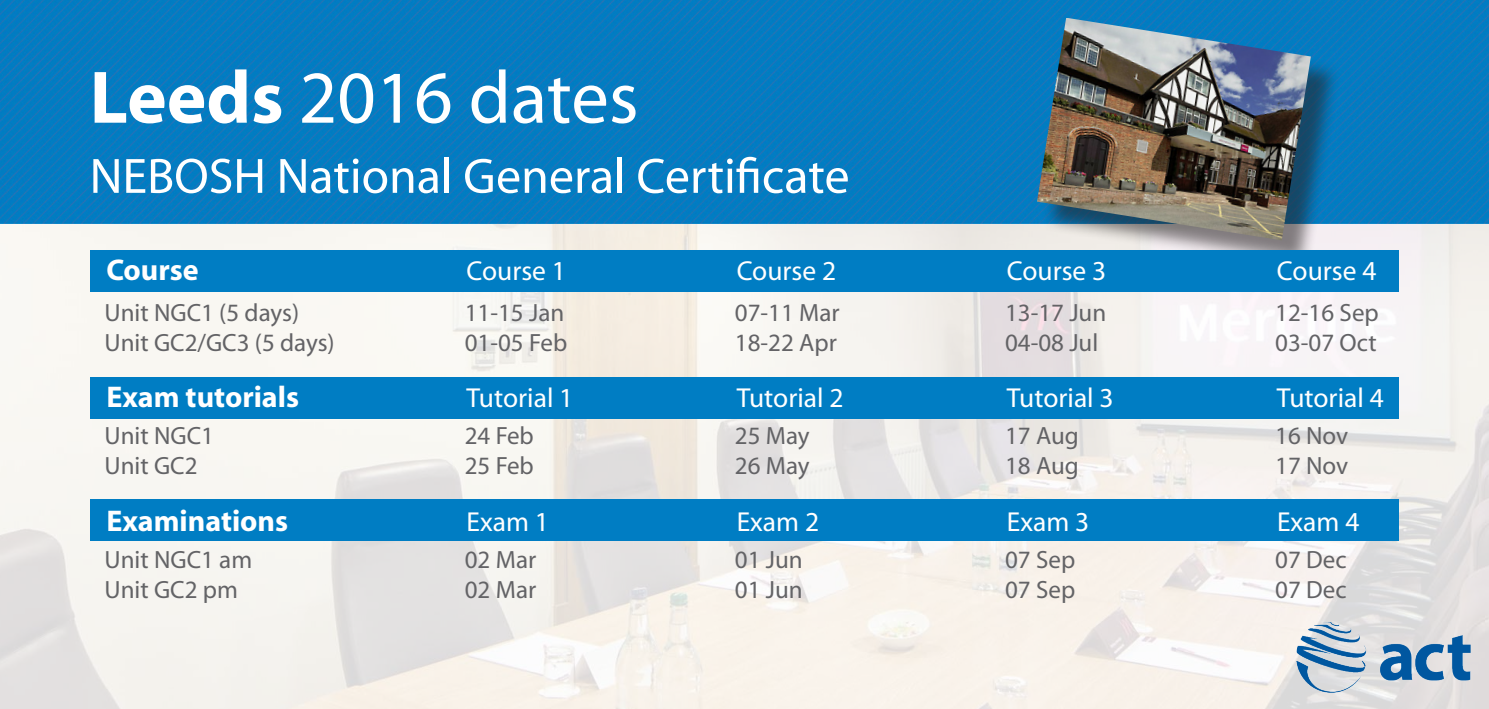
<style>
.page{position:relative;width:1489px;height:709px;background:#fff}
.page>*{position:absolute;margin:0;border:0;box-sizing:border-box;transform-origin:0 0}
.t1{font:75px "Myriad";color:#fff}
.t2{font:50px "Myriad";color:#fff}
.t3{font:700 30px "Myriad";color:#fff}
.t4{font:27.5px "Myriad";color:#fff}
.t5{font:25px "Myriad";color:#636366}
.s1{font-weight:700}
</style>
<div class="page">
<img style="left:0;top:224px;width:1488px;height:485px">
<img style="left:0;top:0;width:1488px;height:224px">
<img style="left:1296px;top:623px;width:174px;height:69px">
<div style="left:1041px;top:22px;width:300px;height:248px;background:#231f20;opacity:.55"></div>
<img style="left:1036px;top:18px;width:274px;height:222px">
<div style="left:90px;top:499px;width:1308px;height:41px;background:#007dc3"></div>
<div style="left:90px;top:377px;width:1308px;height:41px;background:#007dc3"></div>
<div style="left:90px;top:250px;width:1308px;height:41px;background:#007dc3"></div>
<p class="t1" style="left:90px;top:60px;width:550px"><span class="s1">Leeds</span> 2016 dates</p>
<p class="t2" style="left:90px;top:151px;width:761px">NEBOSH National General Certificate</p>
<p class="t3" style="left:106px;top:254px;width:94px">Course</p>
<p class="t4" style="left:466px;top:257px;width:101px">Course 1</p>
<p class="t4" style="left:736px;top:257px;width:101px">Course 2</p>
<p class="t4" style="left:1006px;top:257px;width:101px">Course 3</p>
<p class="t4" style="left:1276px;top:257px;width:101px">Course 4</p>
<p class="t5" style="left:105px;top:300px;width:196px">Unit NGC1 (5 days)</p>
<p class="t5" style="left:465px;top:300px;width:101px">11-15 Jan</p>
<p class="t5" style="left:735px;top:300px;width:106px">07-11 Mar</p>
<p class="t5" style="left:1005px;top:300px;width:103px">13-17 Jun</p>
<p class="t5" style="left:1275px;top:300px;width:105px">12-16 Sep</p>
<p class="t5" style="left:105px;top:330px;width:232px">Unit GC2/GC3 (5 days)</p>
<p class="t5" style="left:465px;top:330px;width:104px">01-05 Feb</p>
<p class="t5" style="left:735px;top:330px;width:103px">18-22 Apr</p>
<p class="t5" style="left:1005px;top:330px;width:95px">04-08 Jul</p>
<p class="t5" style="left:1275px;top:330px;width:103px">03-07 Oct</p>
<p class="t3" style="left:106px;top:381px;width:194px">Exam tutorials</p>
<p class="t4" style="left:466px;top:384px;width:108px">Tutorial 1</p>
<p class="t4" style="left:736px;top:384px;width:108px">Tutorial 2</p>
<p class="t4" style="left:1006px;top:384px;width:108px">Tutorial 3</p>
<p class="t4" style="left:1276px;top:384px;width:108px">Tutorial 4</p>
<p class="t5" style="left:105px;top:423px;width:111px">Unit NGC1</p>
<p class="t5" style="left:465px;top:423px;width:71px">24 Feb</p>
<p class="t5" style="left:735px;top:423px;width:76px">25 May</p>
<p class="t5" style="left:1005px;top:423px;width:75px">17 Aug</p>
<p class="t5" style="left:1275px;top:423px;width:74px">16 Nov</p>
<p class="t5" style="left:105px;top:453px;width:94px">Unit GC2</p>
<p class="t5" style="left:465px;top:453px;width:71px">25 Feb</p>
<p class="t5" style="left:735px;top:453px;width:76px">26 May</p>
<p class="t5" style="left:1005px;top:453px;width:75px">18 Aug</p>
<p class="t5" style="left:1275px;top:453px;width:74px">17 Nov</p>
<p class="t3" style="left:106px;top:505px;width:183px">Examinations</p>
<p class="t4" style="left:466px;top:508px;width:84px">Exam 1</p>
<p class="t4" style="left:736px;top:508px;width:84px">Exam 2</p>
<p class="t4" style="left:1006px;top:508px;width:84px">Exam 3</p>
<p class="t4" style="left:1276px;top:508px;width:84px">Exam 4</p>
<p class="t5" style="left:105px;top:547px;width:149px">Unit NGC1 am</p>
<p class="t5" style="left:465px;top:547px;width:73px">02 Mar</p>
<p class="t5" style="left:735px;top:547px;width:69px">01 Jun</p>
<p class="t5" style="left:1005px;top:547px;width:72px">07 Sep</p>
<p class="t5" style="left:1275px;top:547px;width:73px">07 Dec</p>
<p class="t5" style="left:105px;top:577px;width:135px">Unit GC2 pm</p>
<p class="t5" style="left:465px;top:577px;width:73px">02 Mar</p>
<p class="t5" style="left:735px;top:577px;width:69px">01 Jun</p>
<p class="t5" style="left:1005px;top:577px;width:72px">07 Sep</p>
<p class="t5" style="left:1275px;top:577px;width:73px">07 Dec</p>
</div>
